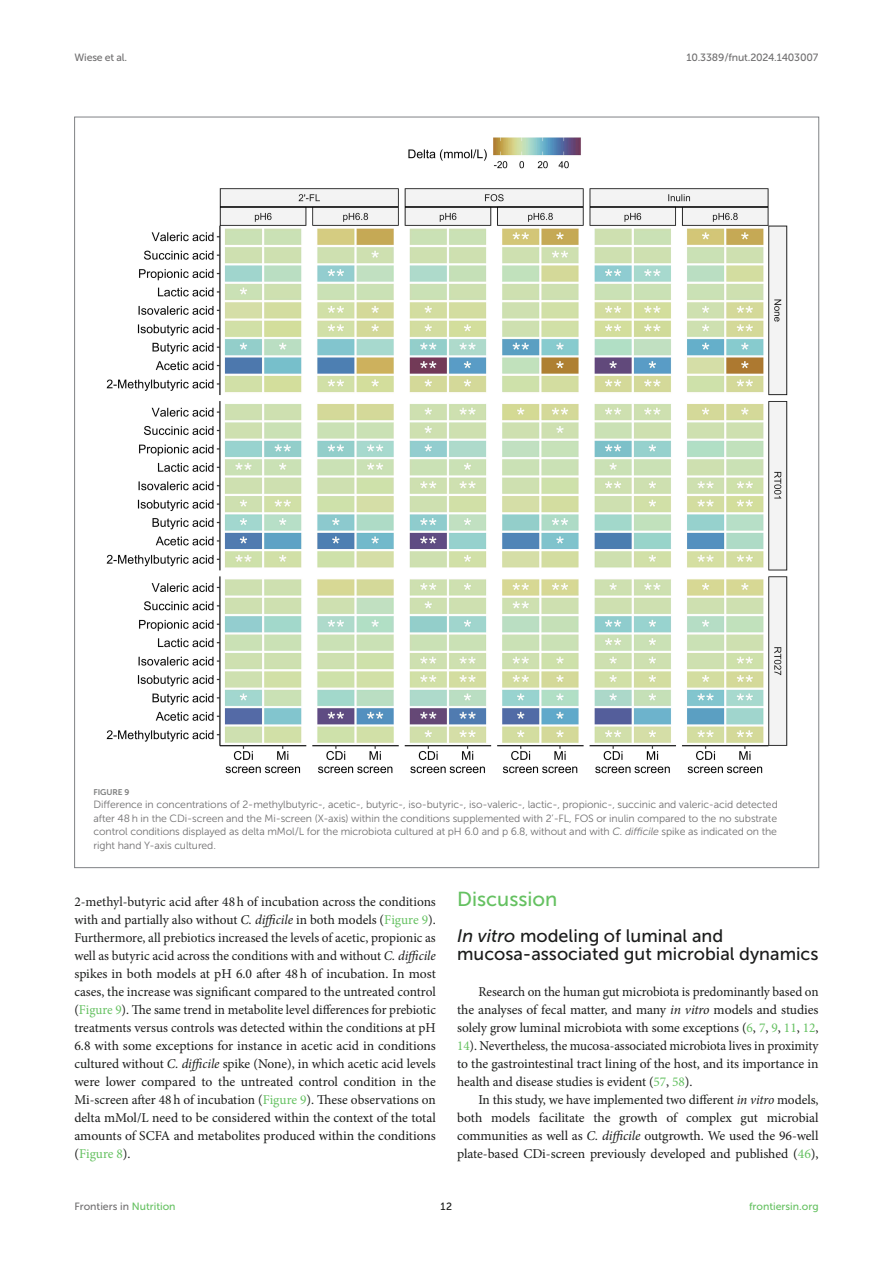
<style>
.page{position:relative;width:893px;height:1263px;background:#fff}
.page>*{position:absolute;margin:0;border:0;box-sizing:border-box;transform-origin:0 0}
.HEAD_1{font:20.25px "Museo Sans 500";color:#65c161}
.HEAD_2_after_HEAD_1{font:18px/18px "Museo Sans 500";color:#1b1c1b}
.TEXT{font:13.5px/18px "Minion Pro";letter-spacing:-.005em;color:#1b1c1b;text-align:justify}
.TEXT_FLUSH{font:13.5px/18px "Minion Pro";letter-spacing:-.005em;color:#1b1c1b;text-align:justify}
.FIG_LEG{font:10.5px/13.5px "Museo Sans 300";letter-spacing:-.01em;color:#706f70;text-align:justify}
.t1{font:10.5px "Museo Sans 500";letter-spacing:-.015em;color:#706f70}
.t2{font:10.5px "Museo Sans 500";color:#65c161}
.t3{font:10.5px "Museo Sans 500";color:#1b1c1b}
.FIG_HD{font:8.25px "Museo Sans 700";letter-spacing:-.01em;color:#7e7f7f}
.s1{font-style:italic}
.s2{color:#65c161}
</style>
<div class="page">
<img style="left:106px;top:137px;width:682px;height:637px">
<p class="t1" style="left:74px;top:51px;width:54px">Wiese et al.</p>
<p class="t1" style="left:686px;top:51px;width:133px">10.3389/fnut.2024.1403007</p>
<p class="FIG_HD" style="left:94px;top:787px;width:37px">FIGURE 9</p>
<p class="FIG_LEG" style="left:94px;top:798px;width:686px">Difference in concentrations of 2-methylbutyric-, acetic-, butyric-, iso-butyric-, iso-valeric-, lactic-, propionic-, succinic and valeric-acid detected after 48 h in the CDi-screen and the Mi-screen (X-axis) within the conditions supplemented with 2’-FL, FOS or inulin compared to the no substrate control conditions displayed as delta mMol/L for the microbiota cultured at pH 6.0 and p 6.8, without and with <span class="s1">C. difficile</span> spike as indicated on the right hand Y-axis cultured.</p>
<p class="TEXT" style="left:74px;top:893px;width:363px">2-methyl-butyric acid after 48h of incubation across the conditions with and partially also without <span class="s1">C. difficile</span> in both models (<span class="s2">Figure 9</span>).<br>Furthermore, all prebiotics increased the levels of acetic, propionic as well as butyric acid across the conditions with and without <span class="s1">C. difficile </span>spikes in both models at pH 6.0 after 48h of incubation. In most cases, the increase was significant compared to the untreated control (<span class="s2">Figure 9</span>). The same trend in metabolite level differences for prebiotic treatments versus controls was detected within the conditions at pH 6.8 with some exceptions for instance in acetic acid in conditions cultured without <span class="s1">C. difficile</span> spike (None), in which acetic acid levels were lower compared to the untreated control condition in the Mi-screen after 48h of incubation (<span class="s2">Figure 9</span>). These observations on delta mMol/L need to be considered within the context of the total amounts of SCFA and metabolites produced within the conditions (<span class="s2">Figure 8</span>).</p>
<p class="HEAD_1" style="left:457px;top:888px;width:102px">Discussion</p>
<p class="HEAD_2_after_HEAD_1" style="left:457px;top:927px;width:363px"><span class="s1">In vitro</span> modeling of luminal and mucosa-associated gut microbial dynamics</p>
<p class="TEXT_FLUSH" style="left:457px;top:983px;width:363px;text-indent:21px">Research on the human gut microbiota is predominantly based on the analyses of fecal matter, and many <span class="s1">in vitro</span> models and studies solely grow luminal microbiota with some exceptions (<span class="s2">6</span>, <span class="s2">7</span>, <span class="s2">9</span>, <span class="s2">11</span>, <span class="s2">12</span>, <span class="s2">14</span>). Nevertheless, the mucosa-associated microbiota lives in proximity to the gastrointestinal tract lining of the host, and its importance in health and disease studies is evident (<span class="s2">57</span>, <span class="s2">58</span>).</p>
<p class="TEXT" style="left:457px;top:1091px;width:363px;text-indent:21px">In this study, we have implemented two different <span class="s1">in vitro</span> models, both models facilitate the growth of complex gut microbial communities as well as <span class="s1">C. difficile</span> outgrowth. We used the 96-well plate-based CDi-screen previously developed and published (<span class="s2">46</span>),</p>
<p class="t1" style="left:74px;top:1200px;width:103px">Frontiers in <span class="s2">Nutrition</span></p>
<p class="t3" style="left:441px;top:1200px;width:13px">12</p>
<p class="t2" style="left:749px;top:1200px;width:71px">frontiersin.org</p>
</div>
